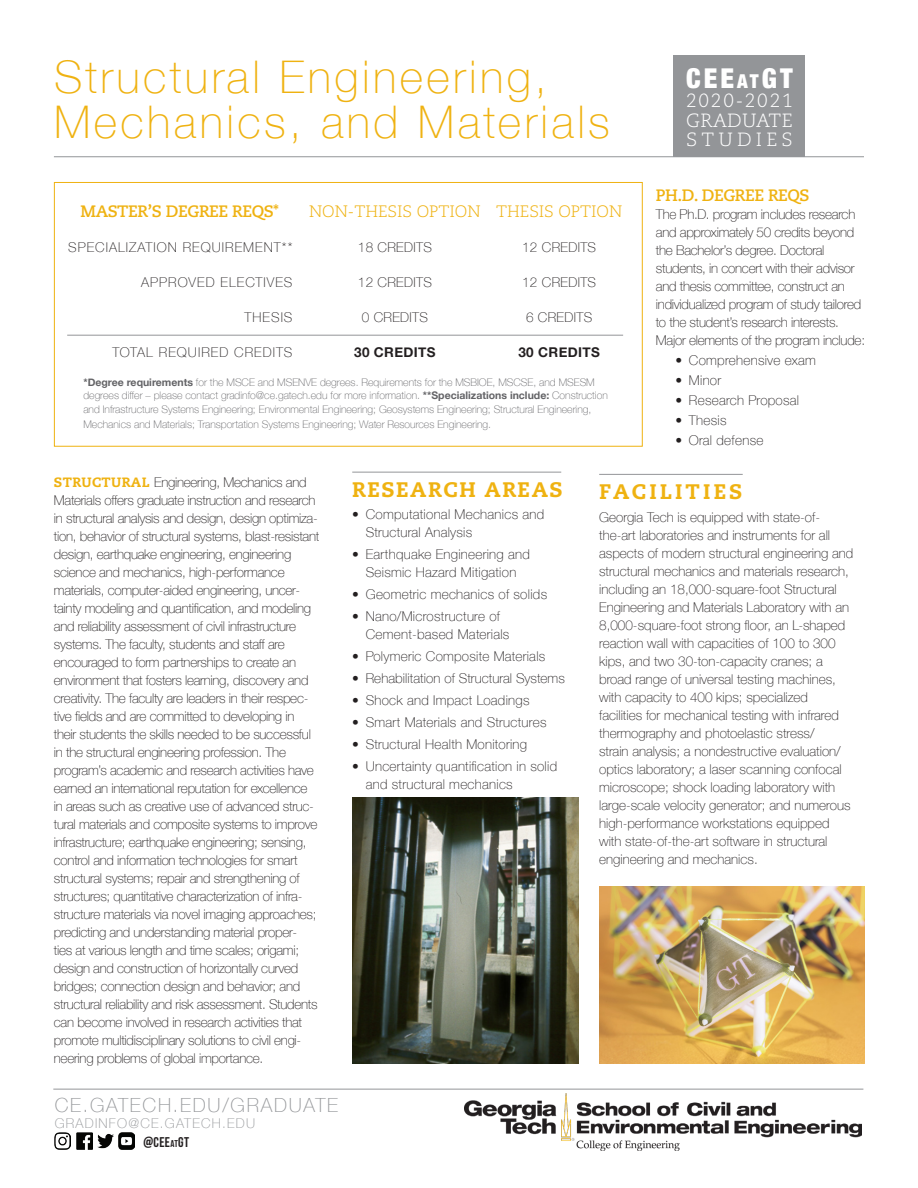
<style>
.page{position:relative;width:918px;height:1188px;background:#fff}
.page>*{position:absolute;margin:0;border:0;box-sizing:border-box;transform-origin:0 0}
.t1{font:100 45px/45px "Helvetica Neue";letter-spacing:.075em;color:#efb211}
.Body_text{font:900 condensed 27.3px "Helvetica Neue";color:#fff}
.Body_text-2{font:800 21px "Caecilia LT Std";letter-spacing:.075em;color:#efb211}
.Body_text-3{font:800 21px "Caecilia LT Std";letter-spacing:.15em;color:#efb211}
.t2{font:100 19.5px "Helvetica Neue";letter-spacing:.09em;color:#939598}
.Body_text-4{font:300 19.05px/19px "Caecilia LT Std";letter-spacing:.09em;color:#fff;text-align:justify}
.Body_text-5{font:700 16.5px "Caecilia LT Std";letter-spacing:-.03em;color:#efb211}
.Body_text-6{font:300 16.5px "Caecilia LT Std";color:#efb211}
.t3{font:14.1px "Bebas Neue";color:#231f20}
.Body_text-7{font:100 13.5px/18px "Helvetica Neue";letter-spacing:-.02em;color:#231f20}
.Body_text-8{font:100 13.5px/18px "Helvetica Neue";color:#231f20}
.Body_text-9{font:100 13.5px/18px "Helvetica Neue";letter-spacing:.02em;color:#231f20}
.Body_text-10{font:100 13.5px "Helvetica Neue";letter-spacing:.075em;color:#231f20}
.Body_text-11{font:100 13.5px "Helvetica Neue";letter-spacing:.025em;color:#231f20}
.Body_text-12{font:100 13.5px "Helvetica Neue";letter-spacing:.005em;color:#231f20}
.t4{font:100 13.5px "Helvetica Neue";letter-spacing:.09em;color:#939598}
.Body_text-13{font:700 13.5px "Helvetica Neue";letter-spacing:.025em;color:#231f20}
.Body_text-14{font:100 10.5px/13.5px "Helvetica Neue";color:#636366}
.s1{font-weight:700}
.s2{font-size:19.05px}
.s3{font-family:"Caecilia LT Std";font-weight:800;color:#efb211}
.s4{font-size:9.9px}
</style>
<div class="page">
<div style="left:674px;top:56px;width:131px;height:101px;background:#939598"></div>
<hr style="left:352px;top:472px;width:209px;height:1px;background:#939598">
<hr style="left:599px;top:474px;width:144px;height:1px;background:#939598">
<hr style="left:54px;top:156px;width:810px;height:1px;background:#939598">
<hr style="left:53px;top:1089px;width:810px;height:1px;background:#939598">
<img style="left:465px;top:1094px;width:396px;height:56px">
<img style="left:55px;top:1133px;width:16px;height:16px">
<img style="left:76px;top:1133px;width:16px;height:16px">
<img style="left:98px;top:1133px;width:16px;height:16px">
<img style="left:118px;top:1133px;width:17px;height:16px">
<img style="left:599px;top:887px;width:265px;height:176px">
<img style="left:352px;top:797px;width:226px;height:266px">
<hr style="left:67px;top:335px;width:556px;height:1px;background:#939598">
<div style="left:54px;top:182px;width:589px;height:265px;border:1px solid #efb211"></div>
<p class="t1" style="left:54px;top:53px;width:557px">Structural Engineering,<br>Mechanics, and Materials</p>
<p class="Body_text-5" style="left:81px;top:201px;width:200px">MASTER’S DEGREE REQS*</p>
<p class="Body_text-10" style="left:68px;top:237px;width:226px">SPECIALIZATION REQUIREMENT**</p>
<p class="Body_text-10" style="left:141px;top:272px;width:153px">APPROVED ELECTIVES</p>
<p class="Body_text-7" style="left:245px;top:307px;width:49px">THESIS</p>
<p class="Body_text-10" style="left:112px;top:342px;width:182px">TOTAL REQUIRED CREDITS</p>
<p class="Body_text-6" style="left:496px;top:202px;width:128px">THESIS OPTION</p>
<p class="Body_text-11" style="left:522px;top:237px;width:76px">12 CREDITS</p>
<p class="Body_text-11" style="left:522px;top:272px;width:76px">12 CREDITS</p>
<p class="Body_text-11" style="left:526px;top:307px;width:68px">6 CREDITS</p>
<p class="Body_text-13" style="left:518px;top:342px;width:83px">30 CREDITS</p>
<p class="Body_text-14" style="left:83px;top:375px;width:526px"><span class="s1">*Degree requirements</span> for the MSCE and MSENVE degrees. Requirements for the MSBIOE, MSCSE, and MSESM degrees differ – please contact gradinfo@ce.gatech.edu for more information. <span class="s1">**Specializations include:</span> Construction and Infrastructure Systems Engineering; Environmental Engineering; Geosystems Engineering; Structural Engineering,</p>
<p class="Body_text-14" style="left:83px;top:417px;width:409px">Mechanics and Materials; Transportation Systems Engineering; Water Resources Engineering.</p>
<p class="Body_text-6" style="left:309px;top:202px;width:173px">NON-THESIS OPTION</p>
<p class="Body_text-11" style="left:358px;top:237px;width:76px">18 CREDITS</p>
<p class="Body_text-11" style="left:358px;top:272px;width:76px">12 CREDITS</p>
<p class="Body_text-11" style="left:362px;top:307px;width:68px">0 CREDITS</p>
<p class="Body_text-13" style="left:354px;top:342px;width:83px">30 CREDITS</p>
<p class="Body_text" style="left:686px;top:56px;width:108px">CEE<span class="s2">at</span>GT</p>
<p class="Body_text-4" style="left:686px;top:92px;width:108px">2020-2021<br>GRADUATE STUDIES</p>
<p class="Body_text-5" style="left:656px;top:185px;width:155px">PH.D. DEGREE REQS</p>
<p class="Body_text-7" style="left:656px;top:204px;width:211px">The Ph.D. program includes research and approximately 50 credits beyond the Bachelor’s degree. Doctoral students, in concert with their advisor and thesis committee, construct an individualized program of study tailored to the student’s research interests.<br>Major elements of the program include:</p>
<p class="Body_text-9" style="left:675px;top:350px;width:142px">• Comprehensive exam</p>
<p class="Body_text-7" style="left:675px;top:370px;width:47px">• Minor</p>
<p class="Body_text-9" style="left:675px;top:390px;width:125px">• Research Proposal</p>
<p class="Body_text-7" style="left:675px;top:410px;width:53px">• Thesis</p>
<p class="Body_text-9" style="left:675px;top:430px;width:90px">• Oral defense</p>
<p class="Body_text-7" style="left:54px;top:472px;width:267px"><span class="s3">STRUCTURAL</span> Engineering, Mechanics and Materials offers graduate instruction and research in structural analysis and design, design optimiza&shy;tion, behavior of structural systems, blast-resistant design, earthquake engineering, engineering science and mechanics, high-performance materials, computer-aided engineering, uncer&shy;tainty modeling and quantification, and modeling and reliability assessment of civil infrastructure systems. The faculty, students and staff are encouraged to form partnerships to create an environment that fosters learning, discovery and creativity. The faculty are leaders in their respec&shy;tive fields and are committed to developing in their students the skills needed to be successful in the structural engineering profession. The program’s academic and research activities have earned an international reputation for excellence in areas such as creative use of advanced struc&shy;tural materials and composite systems to improve infrastructure; earthquake engineering; sensing, control and information technologies for smart structural systems; repair and strengthening of structures; quantitative characterization of infra&shy;structure materials via novel imaging approaches; predicting and understanding material proper-<br>ties at various length and time scales; origami; design and construction of horizontally curved bridges; connection design and behavior; and structural reliability and risk assessment. Students can become involved in research activities that promote multidisciplinary solutions to civil engi&shy;neering problems of global importance.</p>
<p class="Body_text-2" style="left:352px;top:476px;width:212px">RESEARCH AREAS</p>
<p class="Body_text-9" style="left:366px;top:505px;width:180px;text-indent:-14px">• Computational Mechanics and<br>Structural Analysis</p>
<p class="Body_text-9" style="left:352px;top:545px;width:179px;text-align:center">• Earthquake Engineering and<br>Seismic Hazard Mitigation</p>
<p class="Body_text-9" style="left:352px;top:585px;width:196px">• Geometric mechanics of solids</p>
<p class="Body_text-9" style="left:366px;top:607px;width:145px;text-indent:-14px">• Nano/Microstructure of<br>Cement-based Materials</p>
<p class="Body_text-9" style="left:352px;top:647px;width:195px">• Polymeric Composite Materials</p>
<p class="Body_text-12" style="left:352px;top:668px;width:214px">• Rehabilitation of Structural Systems</p>
<p class="Body_text-9" style="left:352px;top:691px;width:179px">• Shock and Impact Loadings</p>
<p class="Body_text-9" style="left:352px;top:713px;width:196px">• Smart Materials and Structures</p>
<p class="Body_text-9" style="left:352px;top:735px;width:176px">• Structural Health Monitoring</p>
<p class="Body_text-9" style="left:366px;top:757px;width:193px;text-indent:-14px">• Uncertainty quantification in solid and structural mechanics</p>
<p class="t2" style="left:55px;top:1090px;width:285px">CE.GATECH.EDU/GRADUATE</p>
<p class="t4" style="left:55px;top:1113px;width:202px">GRADINFO@CE.GATECH.EDU</p>
<p class="t3" style="left:143px;top:1134px;width:47px">@CEE<span class="s4">at</span>GT</p>
<p class="Body_text-3" style="left:599px;top:478px;width:145px">FACILITIES</p>
<p class="Body_text-8" style="left:599px;top:507px;width:256px">Georgia Tech is equipped with state-of&shy;the-art laboratories and instruments for all aspects of modern structural engineering and structural mechanics and materials research, including an 18,000-square-foot Structural Engineering and Materials Laboratory with an 8,000-square-foot strong floor, an L-shaped reaction wall with capacities of 100 to 300 kips, and two 30-ton-capacity cranes; a broad range of universal testing machines, with capacity to 400 kips; specialized facilities for mechanical testing with infrared thermography and photoelastic stress/<br>strain analysis; a nondestructive evaluation/ optics laboratory; a laser scanning confocal microscope; shock loading laboratory with large-scale velocity generator; and numerous high-performance workstations equipped with state-of-the-art software in structural engineering and mechanics.</p>
</div>
